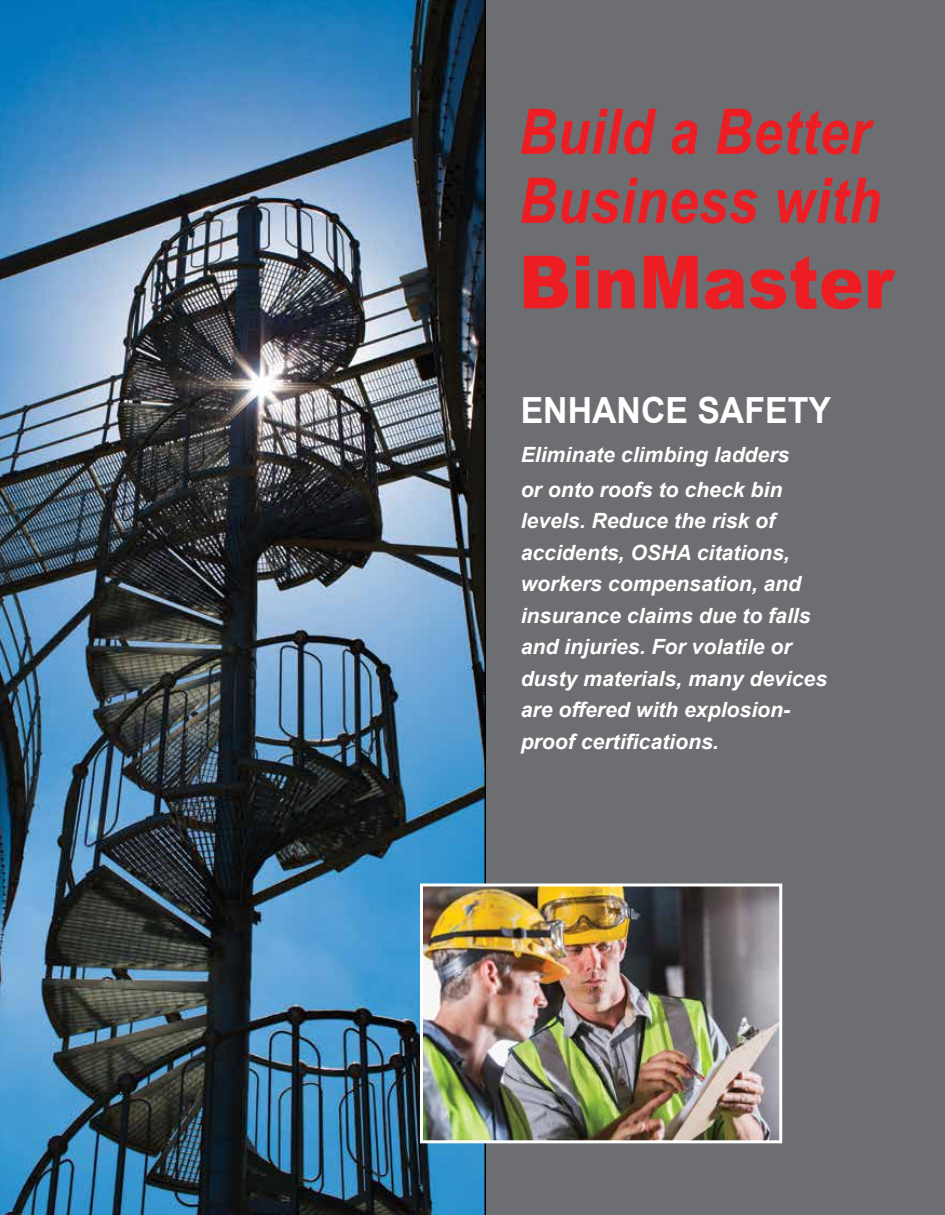
<style>
.page{position:relative;width:945px;height:1215px;background:#fff}
.page>*{position:absolute;margin:0;border:0;box-sizing:border-box;transform-origin:0 0}
.t1{font:900 73.5px "Arial";letter-spacing:.005em;color:#ed1d24;scale:.91 1}
.t2{font:italic 700 63px/69px "Arial Narrow";letter-spacing:.01em;color:#ed1d24}
.t3{font:700 36px "Arial";color:#fff;scale:.94 1}
.t4{font:italic 700 21px/31.5px "Arial";color:#fff}
</style>
<div class="page">
<div style="left:486px;top:0;width:459px;height:1215px;background:#6d6e71"></div>
<img style="left:0;top:0;width:486px;height:1215px">
<img style="left:424px;top:888px;width:354px;height:251px">
<div style="left:420px;top:884px;width:362px;height:259px;border:3px solid #fff"></div>
<h2 class="t2" style="left:519px;top:94px;width:364px">Build a Better<br>Business with</h2>
<h1 class="t1" style="left:519px;top:229px;width:413px">BinMaster</h1>
<h3 class="t3" style="left:521px;top:386px;width:332px">ENHANCE SAFETY</h3>
<p class="t4" style="left:521px;top:438px;width:270px;line-height:34.5px">Eliminate climbing ladders or onto roofs to check bin</p>
<p class="t4" style="left:521px;top:506px;width:308px">levels. Reduce the risk of accidents, OSHA citations, workers compensation, and insurance claims due to falls and injuries. For volatile or dusty materials, many devices are offered with explosion&shy;proof certifications.</p>
</div>
